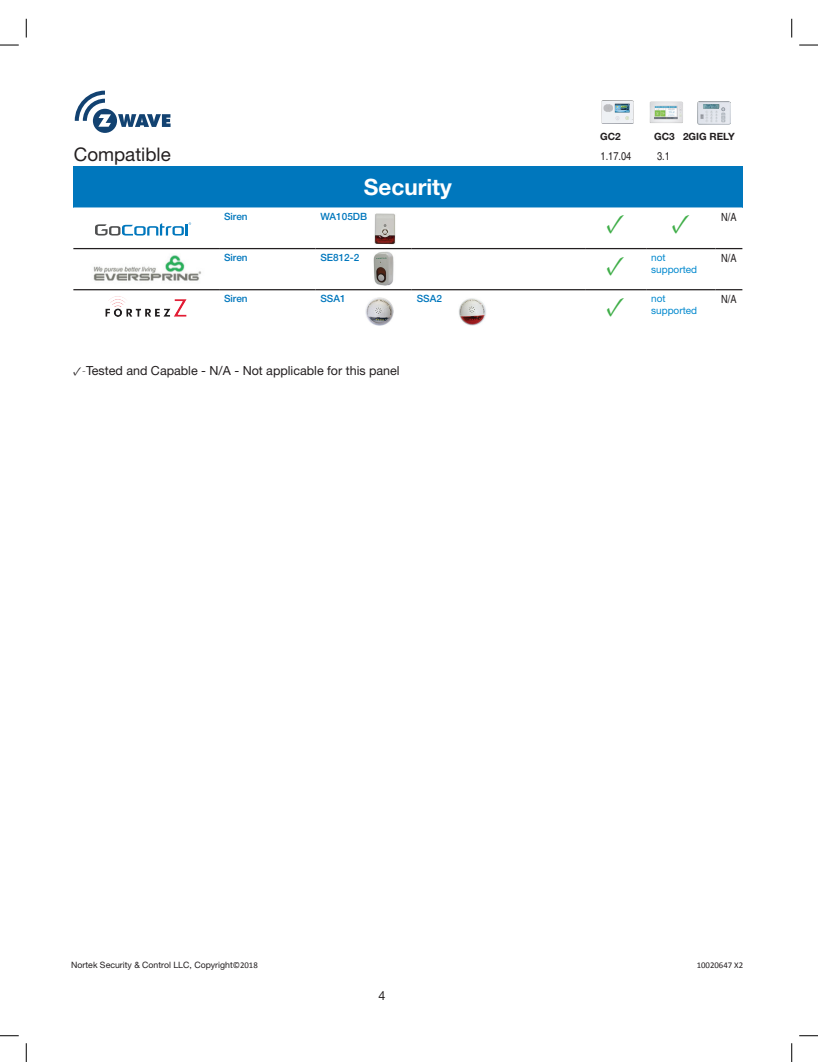
<style>
.page{position:relative;width:818px;height:1062px;background:#fff}
.page>*{position:absolute;margin:0;border:0;box-sizing:border-box;transform-origin:0 0}
.t1{font:27.5px "Minion Pro";color:#40ae49}
.t2{font:700 22.5px "Helvetica Neue LT Pro";color:#fff}
.t3{font:18.75px "Helvetica Neue LT Pro";color:#231f20}
.t4{font:12.5px "Helvetica Neue LT Pro";color:#231f20}
.t5{font:condensed 11.25px "Helvetica";color:#231f20}
.t6{font:500 10px "Helvetica Neue LT Pro";color:#0077bd}
.t7{font:10px/12px "Helvetica Neue LT Pro";color:#0088ce}
.t8{font:700 10px "Helvetica Neue LT Pro";color:#231f20}
.t9{font:8.75px "Helvetica Neue LT Pro";color:#231f20}
.t10{font:8.75px "Calibri";color:#231f20}
.s1{font-family:"Minion Pro";font-stretch:normal;font-size:27.5px;color:#40ae49}
.s2{font-family:"Minion Pro"}
.s3{font-weight:100}
.s4{font-family:"Calibri"}
</style>
<div class="page">
<div style="left:73px;top:166px;width:669px;height:41px;background:#0077bd"></div>
<svg style="left:73px;top:207px;width:669px;height:119px"></svg>
<hr style="left:73px;top:248px;width:146px;height:1px;background:#231f20">
<hr style="left:219px;top:248px;width:96px;height:1px;background:#231f20">
<hr style="left:315px;top:248px;width:96px;height:1px;background:#231f20">
<hr style="left:411px;top:248px;width:174px;height:1px;background:#231f20">
<hr style="left:585px;top:248px;width:61px;height:1px;background:#231f20">
<hr style="left:646px;top:248px;width:69px;height:1px;background:#231f20">
<svg style="left:715px;top:248px;width:27px;height:1px"></svg>
<hr style="left:73px;top:289px;width:146px;height:1px;background:#231f20">
<hr style="left:219px;top:289px;width:96px;height:1px;background:#231f20">
<hr style="left:315px;top:289px;width:96px;height:1px;background:#231f20">
<hr style="left:411px;top:289px;width:174px;height:1px;background:#231f20">
<hr style="left:585px;top:289px;width:61px;height:1px;background:#231f20">
<hr style="left:646px;top:289px;width:69px;height:1px;background:#231f20">
<svg style="left:715px;top:289px;width:27px;height:1px"></svg>
<svg style="left:95px;top:222px;width:96px;height:13px"></svg>
<svg style="left:75px;top:91px;width:95px;height:42px"></svg>
<img style="left:88px;top:254px;width:119px;height:34px">
<img style="left:94px;top:288px;width:103px;height:37px">
<img style="left:367px;top:211px;width:35px;height:36px">
<img style="left:367px;top:251px;width:30px;height:36px">
<img style="left:366px;top:297px;width:28px;height:28px">
<img style="left:458px;top:297px;width:28px;height:28px">
<img style="left:601px;top:100px;width:32px;height:23px">
<img style="left:649px;top:102px;width:34px;height:21px">
<img style="left:697px;top:102px;width:33px;height:23px">
<img style="left:703px;top:105px;width:15px;height:3px">
<svg style="left:0;top:44px;width:19px;height:2px"></svg>
<svg style="left:799px;top:44px;width:19px;height:2px"></svg>
<svg style="left:0;top:1035px;width:19px;height:1px"></svg>
<svg style="left:799px;top:1035px;width:19px;height:1px"></svg>
<svg style="left:25px;top:19px;width:2px;height:19px"></svg>
<svg style="left:25px;top:1043px;width:2px;height:18px"></svg>
<svg style="left:791px;top:19px;width:1px;height:19px"></svg>
<svg style="left:791px;top:1043px;width:1px;height:18px"></svg>
<h3 class="t3" style="left:74px;top:142px;width:98px">Compatible</h3>
<h2 class="t2" style="left:364px;top:173px;width:89px">Security</h2>
<p class="t8" style="left:600px;top:130px;width:22px">GC2</p>
<p class="t8" style="left:654px;top:130px;width:82px">GC3 2GIG RELY</p>
<p class="t5" style="left:600px;top:149px;width:32px">1.17.04</p>
<p class="t5" style="left:657px;top:149px;width:14px">3.1</p>
<p class="t6" style="left:224px;top:210px;width:25px">Siren</p>
<p class="t6" style="left:320px;top:210px;width:64px">WA105DBZ-1</p>
<p class="t5" style="left:606px;top:211px;width:132px"><span class="s1">✓ ✓</span> N/A</p>
<p class="t6" style="left:224px;top:251px;width:25px">Siren</p>
<p class="t6" style="left:320px;top:251px;width:40px">SE812-2</p>
<h1 class="t1" style="left:606px;top:246px;width:20px">✓</h1>
<p class="t7" style="left:651px;top:251px;width:47px">not supported</p>
<p class="t5" style="left:721px;top:252px;width:17px">N/A</p>
<p class="t6" style="left:224px;top:292px;width:25px">Siren</p>
<p class="t6" style="left:320px;top:292px;width:27px">SSA1</p>
<p class="t6" style="left:416px;top:292px;width:27px">SSA2</p>
<h1 class="t1" style="left:606px;top:287px;width:20px">✓</h1>
<p class="t7" style="left:651px;top:292px;width:47px">not supported</p>
<p class="t5" style="left:721px;top:293px;width:17px">N/A</p>
<p class="t4" style="left:73px;top:362px;width:328px"><span class="s2">✓</span><span class="s3">-</span>Tested and Capable - N/A - Not applicable for this panel</p>
<p class="t9" style="left:71px;top:958px;width:188px">Nortek Security &amp; Control LLC, Copyright<span class="s4">©2018</span></p>
<p class="t10" style="left:696px;top:958px;width:48px">10020647 X2</p>
<p class="t4" style="left:378px;top:987px;width:8px">4</p>
</div>
